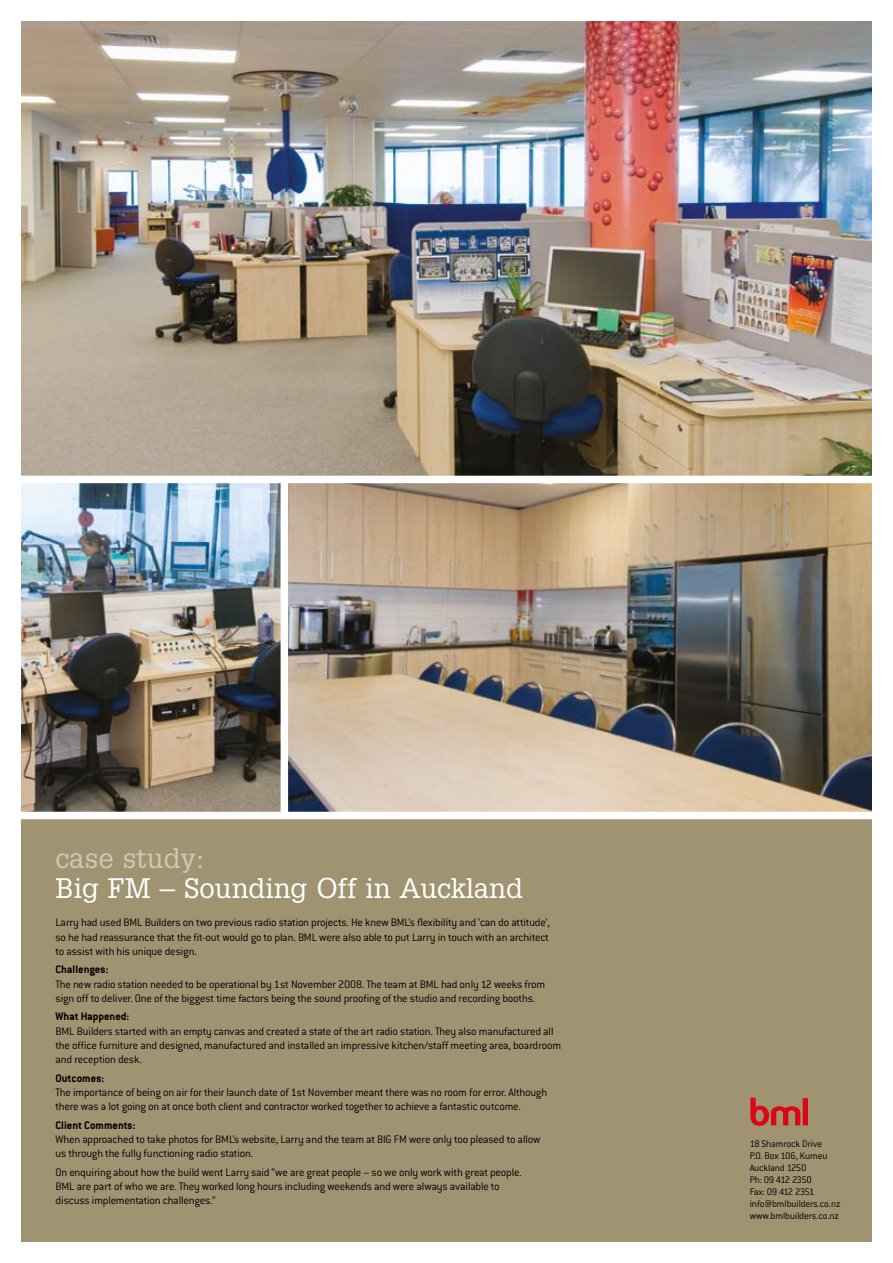
<style>
.page{position:relative;width:893px;height:1263px;background:#fff}
.page>*{position:absolute;margin:0;border:0;box-sizing:border-box;transform-origin:0 0}
.t1{font:29.7px "Glytus";color:#fff}
.t2{font:29.7px "Glytus";color:#d0c7b5}
.t3{font:300 12px/14.2px "Conduit ITC";letter-spacing:-.015em;color:#000}
.t4{font:700 12px "Conduit ITC";color:#000}
.t5{font:300 10.5px/12px "Conduit ITC";letter-spacing:-.015em;color:#000}
</style>
<div class="page">
<div style="left:21px;top:817px;width:851px;height:425px;background:#9f9371"></div>
<img style="left:21px;top:21px;width:851px;height:455px">
<img style="left:21px;top:483px;width:260px;height:329px">
<img style="left:288px;top:483px;width:584px;height:329px">
<svg style="left:750px;top:1098px;width:58px;height:28px"></svg>
<div style="left:7px;top:812px;width:877px;height:7px;background:#fff"></div>
<h1 class="t2" style="left:56px;top:841px;width:152px">case study:</h1>
<h1 class="t1" style="left:56px;top:871px;width:469px">Big fm – Sounding Off in Auckland</h1>
<p class="t3" style="left:56px;top:915px;width:496px;text-align:justify">Larry had used BML Builders on two previous radio station projects. He knew BML’s flexibility and ‘can do attitude’, so he had reassurance that the fit-out would go to plan. BML were also able to put Larry in touch with an architect to assist with his unique design.</p>
<p class="t4" style="left:56px;top:963px;width:55px">Challenges:</p>
<p class="t3" style="left:56px;top:977px;width:491px">The new radio station needed to be operational by 1st November 2008. The team at BML had only 12 weeks from sign off to deliver. One of the biggest time factors being the sound proofing of the studio and recording booths.</p>
<p class="t4" style="left:56px;top:1010px;width:75px">What Happened:</p>
<p class="t3" style="left:56px;top:1024px;width:507px">BML Builders started with an empty canvas and created a state of the art radio station. They also manufactured all the office furniture and designed, manufactured and installed an impressive kitchen/staff meeting area, boardroom and reception desk.</p>
<p class="t4" style="left:56px;top:1071px;width:50px">Outcomes:</p>
<p class="t3" style="left:56px;top:1085px;width:493px">The importance of being on air for their launch date of 1st November meant there was no room for error. Although there was a lot going on at once both client and contractor worked together to achieve a fantastic outcome.</p>
<p class="t4" style="left:56px;top:1118px;width:82px">Client Comments:</p>
<p class="t3" style="left:56px;top:1132px;width:487px">When approached to take photos for BML’s website, Larry and the team at BIG FM were only too pleased to allow us through the fully functioning radio station.</p>
<p class="t3" style="left:56px;top:1165px;width:468px">On enquiring about how the build went Larry said “we are great people – so we only work with great people.<br>BML are part of who we are. They worked long hours including weekends and were always available to discuss implementation challenges.”</p>
<p class="t5" style="left:750px;top:1137px;width:92px">18 Shamrock Drive<br>P.O. Box 106, Kumeu<br>Auckland 1250<br>Ph: 09 412 2350<br>Fax: 09 412 2351 info@bmlbuilders.co.nz www.bmlbuilders.co.nz</p>
</div>
